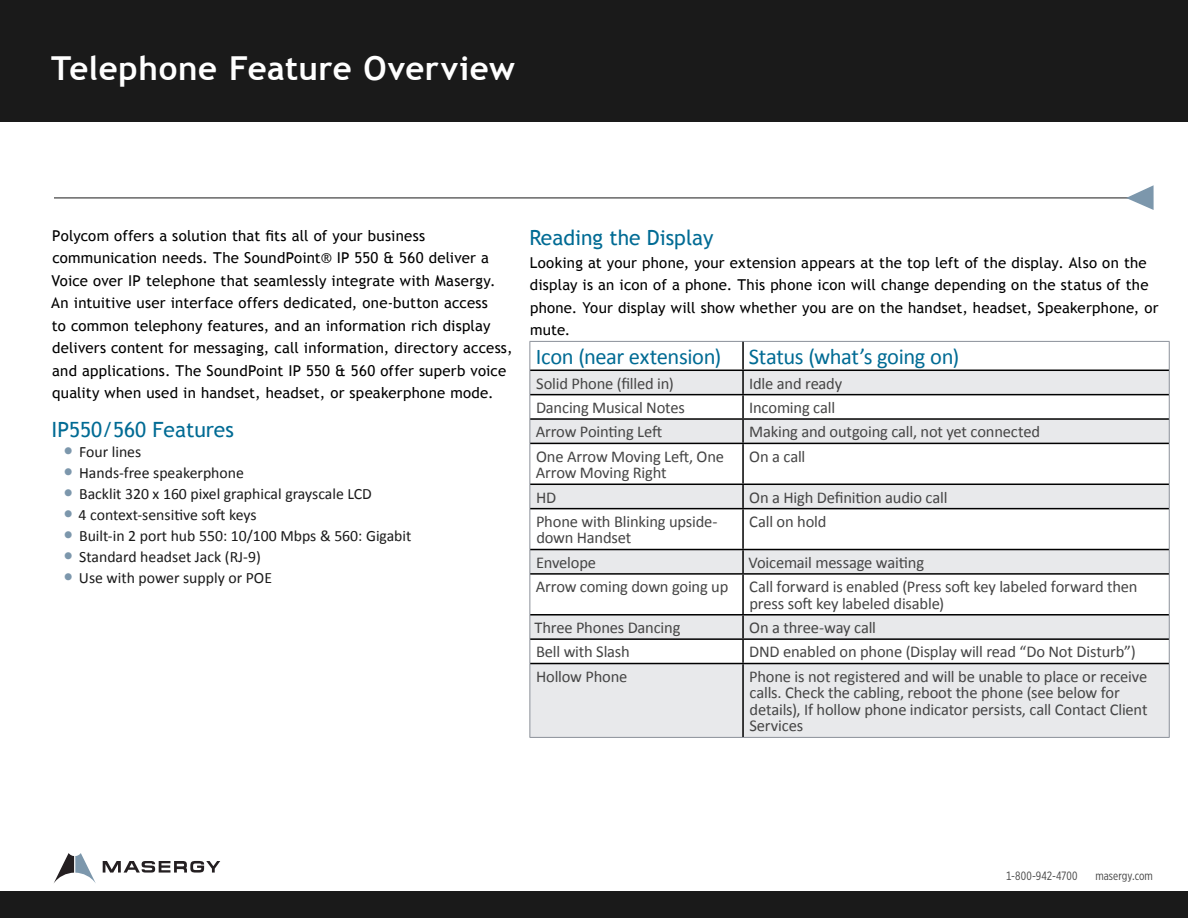
<style>
.page{position:relative;width:1188px;height:918px;background:#fff}
.page>*{position:absolute;margin:0;border:0;box-sizing:border-box;transform-origin:0 0}
.t1{font:700 33px "Trebuchet MS";letter-spacing:.02em;color:#fff}
.t2{font:22.5px "Calibri";letter-spacing:-.02em;color:#006b94}
.t3{font:21px "Trebuchet MS";color:#006b94}
.t4{font:16.5px/16.5px "Calibri";letter-spacing:-.01em;color:#454545}
.t5{font:15.75px "Calibri";color:#1a1a1a}
.t6{font:15px/22.5px "Trebuchet MS";letter-spacing:.015em;color:#000}
.t7{font:12px "Gotham X Narrow";letter-spacing:.005em;color:#454545}
.s1{font-weight:700;font-size:19.5px;color:#7c97ac}
</style>
<div class="page">
<div style="left:0;top:0;width:1188px;height:122px;background:#1a1a1a"></div>
<hr style="left:54px;top:198px;width:1089px;height:1px;background:#1a1a1a">
<svg style="left:1126px;top:185px;width:28px;height:25px"></svg>
<div style="left:0;top:891px;width:1188px;height:27px;background:#1a1a1a"></div>
<div style="left:531px;top:371px;width:638px;height:366px;background:#e8e9eb"></div>
<svg style="left:531px;top:395px;width:638px;height:268px"></svg>
<hr style="left:530px;top:341px;width:213px;height:1px;background:#8b9099">
<hr style="left:743px;top:341px;width:427px;height:1px;background:#8b9099">
<svg style="left:530px;top:342px;width:1px;height:101px"></svg>
<svg style="left:1169px;top:342px;width:1px;height:101px"></svg>
<hr style="left:530px;top:443px;width:1px;height:41px;background:#8b9099">
<hr style="left:1169px;top:443px;width:1px;height:41px;background:#8b9099">
<svg style="left:530px;top:485px;width:1px;height:23px"></svg>
<svg style="left:1169px;top:484px;width:1px;height:25px"></svg>
<hr style="left:530px;top:509px;width:1px;height:41px;background:#8b9099">
<hr style="left:1169px;top:509px;width:1px;height:41px;background:#8b9099">
<svg style="left:530px;top:550px;width:1px;height:23px"></svg>
<svg style="left:1169px;top:550px;width:1px;height:24px"></svg>
<hr style="left:530px;top:574px;width:1px;height:41px;background:#8b9099">
<hr style="left:1169px;top:574px;width:1px;height:41px;background:#8b9099">
<svg style="left:530px;top:616px;width:1px;height:47px"></svg>
<svg style="left:1169px;top:615px;width:1px;height:49px"></svg>
<hr style="left:530px;top:664px;width:1px;height:73px;background:#8b9099">
<hr style="left:1169px;top:664px;width:1px;height:73px;background:#8b9099">
<hr style="left:530px;top:737px;width:213px;height:1px;background:#8b9099">
<hr style="left:743px;top:737px;width:427px;height:1px;background:#8b9099">
<hr style="left:742px;top:342px;width:2px;height:28px;background:#000">
<hr style="left:530px;top:370px;width:213px;height:1px;background:#000">
<hr style="left:743px;top:370px;width:426px;height:1px;background:#000">
<hr style="left:742px;top:371px;width:2px;height:23px;background:#000">
<hr style="left:530px;top:394px;width:213px;height:1px;background:#000">
<hr style="left:743px;top:394px;width:426px;height:1px;background:#000">
<hr style="left:742px;top:395px;width:2px;height:23px;background:#000">
<hr style="left:530px;top:418px;width:213px;height:2px;background:#000">
<hr style="left:743px;top:418px;width:426px;height:2px;background:#000">
<hr style="left:742px;top:420px;width:2px;height:23px;background:#000">
<hr style="left:530px;top:443px;width:213px;height:1px;background:#000">
<hr style="left:743px;top:443px;width:426px;height:1px;background:#000">
<hr style="left:742px;top:444px;width:2px;height:40px;background:#000">
<hr style="left:530px;top:484px;width:213px;height:1px;background:#000">
<hr style="left:743px;top:484px;width:426px;height:1px;background:#000">
<hr style="left:742px;top:485px;width:2px;height:23px;background:#000">
<hr style="left:530px;top:508px;width:213px;height:1px;background:#000">
<hr style="left:743px;top:508px;width:426px;height:1px;background:#000">
<hr style="left:742px;top:509px;width:2px;height:40px;background:#000">
<hr style="left:530px;top:549px;width:213px;height:1px;background:#000">
<hr style="left:743px;top:549px;width:426px;height:1px;background:#000">
<hr style="left:742px;top:550px;width:2px;height:23px;background:#000">
<hr style="left:530px;top:573px;width:213px;height:2px;background:#000">
<hr style="left:743px;top:573px;width:426px;height:2px;background:#000">
<hr style="left:742px;top:575px;width:2px;height:39px;background:#000">
<hr style="left:530px;top:614px;width:213px;height:2px;background:#000">
<hr style="left:743px;top:614px;width:426px;height:2px;background:#000">
<hr style="left:742px;top:616px;width:2px;height:22px;background:#000">
<hr style="left:530px;top:638px;width:213px;height:2px;background:#000">
<hr style="left:743px;top:638px;width:426px;height:2px;background:#000">
<hr style="left:742px;top:640px;width:2px;height:23px;background:#000">
<hr style="left:530px;top:663px;width:213px;height:1px;background:#000">
<hr style="left:743px;top:663px;width:426px;height:1px;background:#000">
<hr style="left:742px;top:664px;width:2px;height:73px;background:#000">
<svg style="left:54px;top:853px;width:42px;height:30px"></svg>
<svg style="left:103px;top:861px;width:117px;height:12px"></svg>
<h1 class="t1" style="left:51px;top:48px;width:465px">Telephone Feature Overview</h1>
<p class="t6" style="left:51px;top:224px;width:463px">Polycom offers a solution that fits all of your business communication needs. The SoundPoint® IP 550 &amp; 560 deliver a Voice over IP telephone that seamlessly integrate with Masergy.<br>An intuitive user interface offers dedicated, one-button access<br>to common telephony features, and an information rich display delivers content for messaging, call information, directory access, and applications. The SoundPoint IP 550 &amp; 560 offer superb voice quality when used in handset, headset, or speakerphone mode.</p>
<h3 class="t3" style="left:52px;top:417px;width:184px">IP550/560 Features</h3>
<p class="t5" style="left:63px;top:442px;width:79px"><span class="s1">•</span> Four lines</p>
<p class="t5" style="left:63px;top:463px;width:182px"><span class="s1">•</span> Hands-free speakerphone</p>
<p class="t5" style="left:63px;top:484px;width:310px"><span class="s1">•</span> Backlit 320 x 160 pixel graphical grayscale LCD</p>
<p class="t5" style="left:63px;top:505px;width:195px"><span class="s1">•</span> 4 context-sensitive soft keys</p>
<p class="t5" style="left:63px;top:526px;width:350px"><span class="s1">•</span> Built-in 2 port hub 550: 10/100 Mbps &amp; 560: Gigabit</p>
<p class="t5" style="left:63px;top:547px;width:199px"><span class="s1">•</span> Standard headset Jack (RJ-9)</p>
<p class="t5" style="left:63px;top:568px;width:210px"><span class="s1">•</span> Use with power supply or POE</p>
<h3 class="t3" style="left:530px;top:225px;width:186px">Reading the Display</h3>
<p class="t6" style="left:530px;top:251px;width:630px">Looking at your phone, your extension appears at the top left of the display. Also on the display is an icon of a phone. This phone icon will change depending on the status of the phone. Your display will show whether you are on the handset, headset, Speakerphone, or mute.</p>
<h2 class="t2" style="left:536px;top:343px;width:425px">Icon (near extension) Status (what’s going on)</h2>
<p class="t4" style="left:536px;top:374px;width:139px">Solid Phone (filled in)</p>
<p class="t4" style="left:749px;top:374px;width:95px">Idle and ready</p>
<p class="t4" style="left:536px;top:399px;width:150px">Dancing Musical Notes</p>
<p class="t4" style="left:749px;top:399px;width:87px">Incoming call</p>
<p class="t4" style="left:536px;top:423px;width:128px">Arrow Pointing Left</p>
<p class="t4" style="left:749px;top:423px;width:292px">Making and outgoing call, not yet connected</p>
<p class="t4" style="left:536px;top:447px;width:190px">One Arrow Moving Left, One<br>Arrow Moving Right</p>
<p class="t4" style="left:749px;top:447px;width:58px">On a call</p>
<p class="t4" style="left:536px;top:488px;width:22px">HD</p>
<p class="t4" style="left:749px;top:488px;width:200px">On a High Definition audio call</p>
<p class="t4" style="left:536px;top:512px;width:183px">Phone with Blinking upside&shy;down Handset</p>
<p class="t4" style="left:749px;top:512px;width:79px">Call on hold</p>
<p class="t4" style="left:536px;top:553px;width:62px">Envelope</p>
<p class="t4" style="left:748px;top:553px;width:177px">Voicemail message waiting</p>
<p class="t4" style="left:536px;top:578px;width:194px">Arrow coming down going up</p>
<p class="t4" style="left:749px;top:578px;width:390px">Call forward is enabled (Press soft key labeled forward then press soft key labeled disable)</p>
<p class="t4" style="left:534px;top:619px;width:148px">Three Phones Dancing</p>
<p class="t4" style="left:749px;top:619px;width:128px">On a three-way call</p>
<p class="t4" style="left:536px;top:643px;width:95px">Bell with Slash</p>
<p class="t4" style="left:749px;top:643px;width:388px">DND enabled on phone (Display will read “Do Not Disturb”)</p>
<p class="t4" style="left:536px;top:667px;width:93px">Hollow Phone</p>
<p class="t4" style="left:749px;top:667px;width:400px">Phone is not registered and will be unable to place or receive calls. Check the cabling, reboot the phone (see below for details), If hollow phone indicator persists, call Contact Client Services</p>
<p class="t7" style="left:1006px;top:869px;width:73px">1-800-942-4700</p>
<p class="t7" style="left:1095px;top:869px;width:59px">masergy.com</p>
</div>
